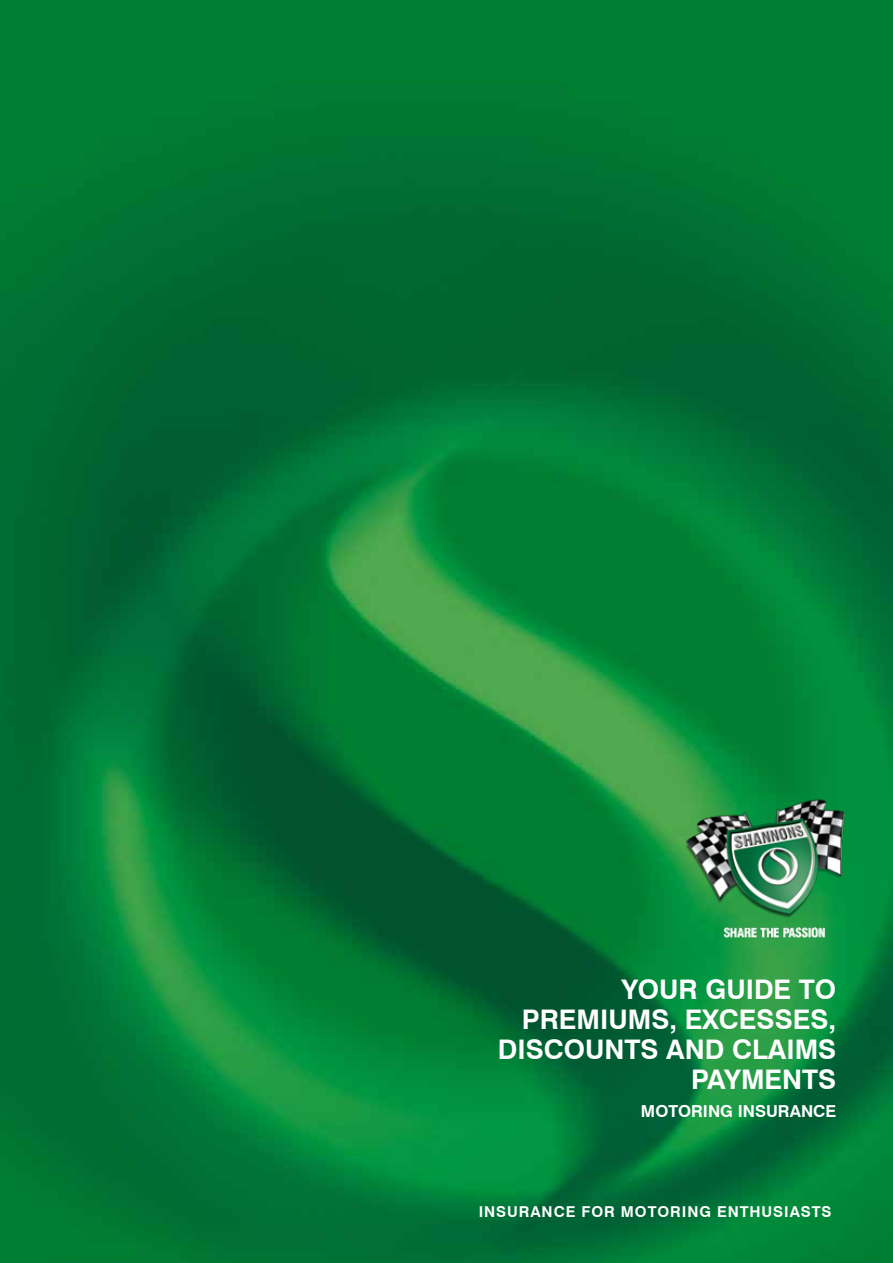
<style>
.page{position:relative;width:893px;height:1263px;background:#fff}
.page>*{position:absolute;margin:0;border:0;box-sizing:border-box;transform-origin:0 0}
.t1{font:700 27px/30px "Swiss 721 BT";color:#fff;text-align:right}
.t2{font:700 16.5px "Swiss 721 BT";color:#fff}
.t3{font:700 15px "Swiss 721 BT";letter-spacing:.06em;color:#fff}
</style>
<div class="page">
<img style="left:0;top:0;width:893px;height:1263px">
<img style="left:669px;top:795px;width:198px;height:152px">
<p class="t1" style="left:498px;top:974px;width:340px">YOUR GUIDE TO<br>PREMIUMS, EXCESSES,<br>DISCOUNTS AND CLAIMS<br>PAYMENTS</p>
<p class="t2" style="left:641px;top:1101px;width:197px">MOTORING INSURANCE</p>
<p class="t3" style="left:479px;top:1203px;width:354px">INSURANCE FOR MOTORING ENTHUSIASTS</p>
</div>
